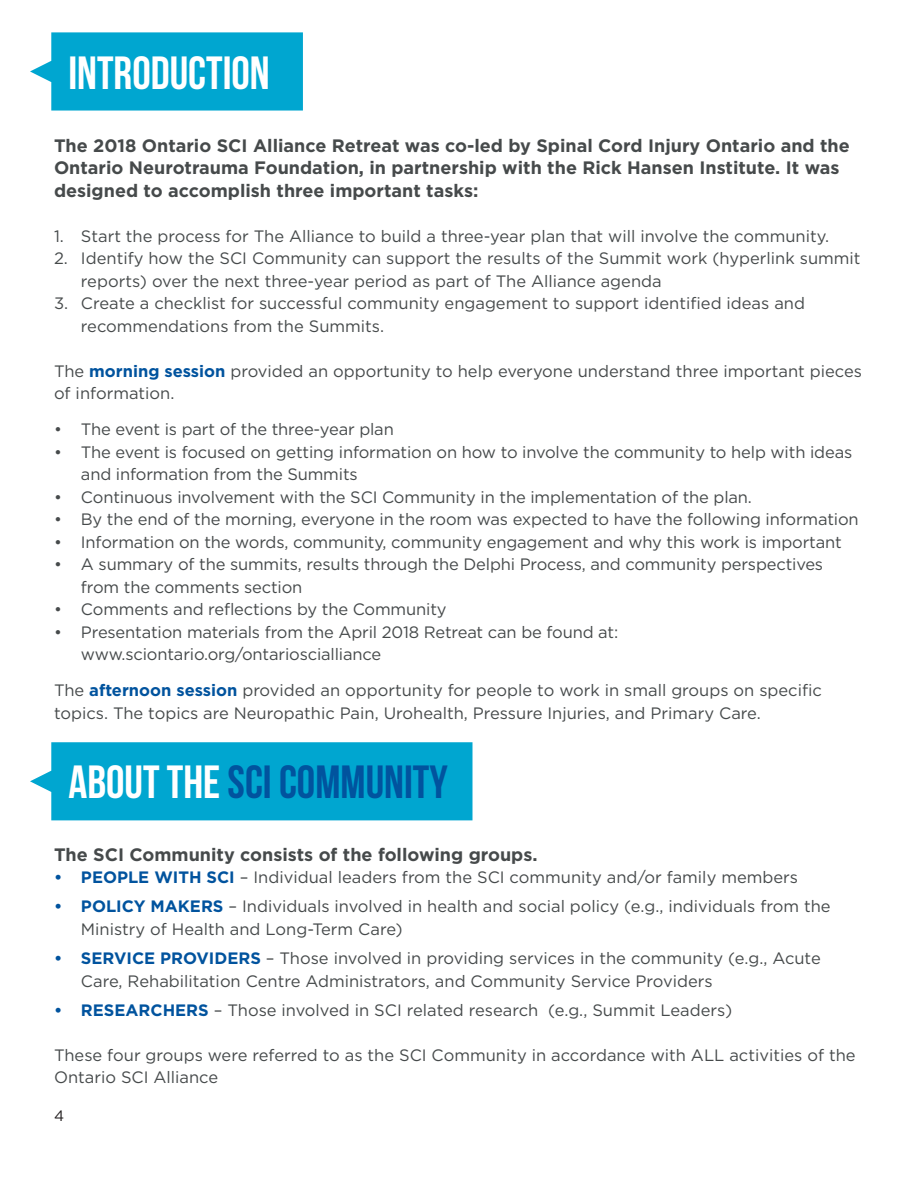
<style>
.page{position:relative;width:918px;height:1188px;background:#fff}
.page>*{position:absolute;margin:0;border:0;box-sizing:border-box;transform-origin:0 0}
.t1{font:700 46.5px "Bebas Neue";color:#01539e}
.t2{font:700 46.5px "Bebas Neue";color:#fff}
.t3{font:700 18px/22.5px "Gotham";color:#464a4b}
.t4{font:16.5px/22.5px "Gotham";color:#464a4b}
.t5{font:15px "Gotham";color:#231f20}
.s1{font-weight:700;color:#01539e}
.s2{color:#fff}
</style>
<div class="page">
<div style="left:30px;top:742px;width:442px;height:78px;background:#00a6d0"></div>
<svg style="left:30px;top:32px;width:273px;height:79px;background:#13acd3"></svg>
<h1 class="t2" style="left:68px;top:47px;width:203px">INTRODUCTION</h1>
<p class="t3" style="left:54px;top:134px;width:797px">The 2018 Ontario SCI Alliance Retreat was co-led by Spinal Cord Injury Ontario and the<br>Ontario Neurotrauma Foundation, in partnership with the Rick Hansen Institute. It was designed to accomplish three important tasks:</p>
<p class="t4" style="left:54px;top:224px;width:777px">1. Start the process for The Alliance to build a three-year plan that will involve the community.</p>
<p class="t4" style="left:81px;top:247px;width:781px;text-indent:-27px">2. Identify how the SCI Community can support the results of the Summit work (hyperlink summit reports) over the next three-year period as part of The Alliance agenda</p>
<p class="t4" style="left:81px;top:292px;width:726px;text-indent:-27px">3. Create a checklist for successful community engagement to support identified ideas and recommendations from the Summits.</p>
<p class="t4" style="left:54px;top:359px;width:810px">The <span class="s1">morning session</span> provided an opportunity to help everyone understand three important pieces of information.</p>
<p class="t4" style="left:54px;top:418px;width:341px">• The event is part of the three-year plan</p>
<p class="t4" style="left:81px;top:440px;width:773px;text-indent:-27px">• The event is focused on getting information on how to involve the community to help with ideas and information from the Summits</p>
<p class="t4" style="left:54px;top:485px;width:700px">• Continuous involvement with the SCI Community in the implementation of the plan.</p>
<p class="t4" style="left:54px;top:508px;width:806px">• By the end of the morning, everyone in the room was expected to have the following information</p>
<p class="t4" style="left:54px;top:530px;width:789px">• Information on the words, community, community engagement and why this work is important</p>
<p class="t4" style="left:81px;top:553px;width:744px;text-indent:-27px">• A summary of the summits, results through the Delphi Process, and community perspectives from the comments section</p>
<p class="t4" style="left:54px;top:598px;width:394px">• Comments and reflections by the Community</p>
<p class="t4" style="left:81px;top:621px;width:539px;text-indent:-27px">• Presentation materials from the April 2018 Retreat can be found at: www.sciontario.org/ontarioscialliance</p>
<p class="t4" style="left:54px;top:679px;width:769px">The <span class="s1">afternoon session</span> provided an opportunity for people to work in small groups on specific topics. The topics are Neuropathic Pain, Urohealth, Pressure Injuries, and Primary Care.</p>
<h1 class="t1" style="left:68px;top:756px;width:381px"><span class="s2">ABOUT THE</span> SCI COMMUNITY</h1>
<p class="t3" style="left:54px;top:843px;width:485px">The SCI Community consists of the following groups.</p>
<p class="t4" style="left:54px;top:866px;width:746px"><span class="s1">• PEOPLE WITH SCI</span> – Individual leaders from the SCI community and/or family members</p>
<p class="t4" style="left:81px;top:895px;width:751px;text-indent:-27px"><span class="s1">• POLICY MAKERS</span> – Individuals involved in health and social policy (e.g., individuals from the<br>Ministry of Health and Long-Term Care)</p>
<p class="t4" style="left:81px;top:947px;width:741px;text-indent:-27px"><span class="s1">• SERVICE PROVIDERS</span> – Those involved in providing services in the community (e.g., Acute<br>Care, Rehabilitation Centre Administrators, and Community Service Providers</p>
<p class="t4" style="left:54px;top:998px;width:680px"><span class="s1">• RESEARCHERS</span> – Those involved in SCI related research (e.g., Summit Leaders)</p>
<p class="t4" style="left:54px;top:1043px;width:803px">These four groups were referred to as the SCI Community in accordance with ALL activities of the<br>Ontario SCI Alliance</p>
<p class="t5" style="left:54px;top:1106px;width:12px">4</p>
</div>
